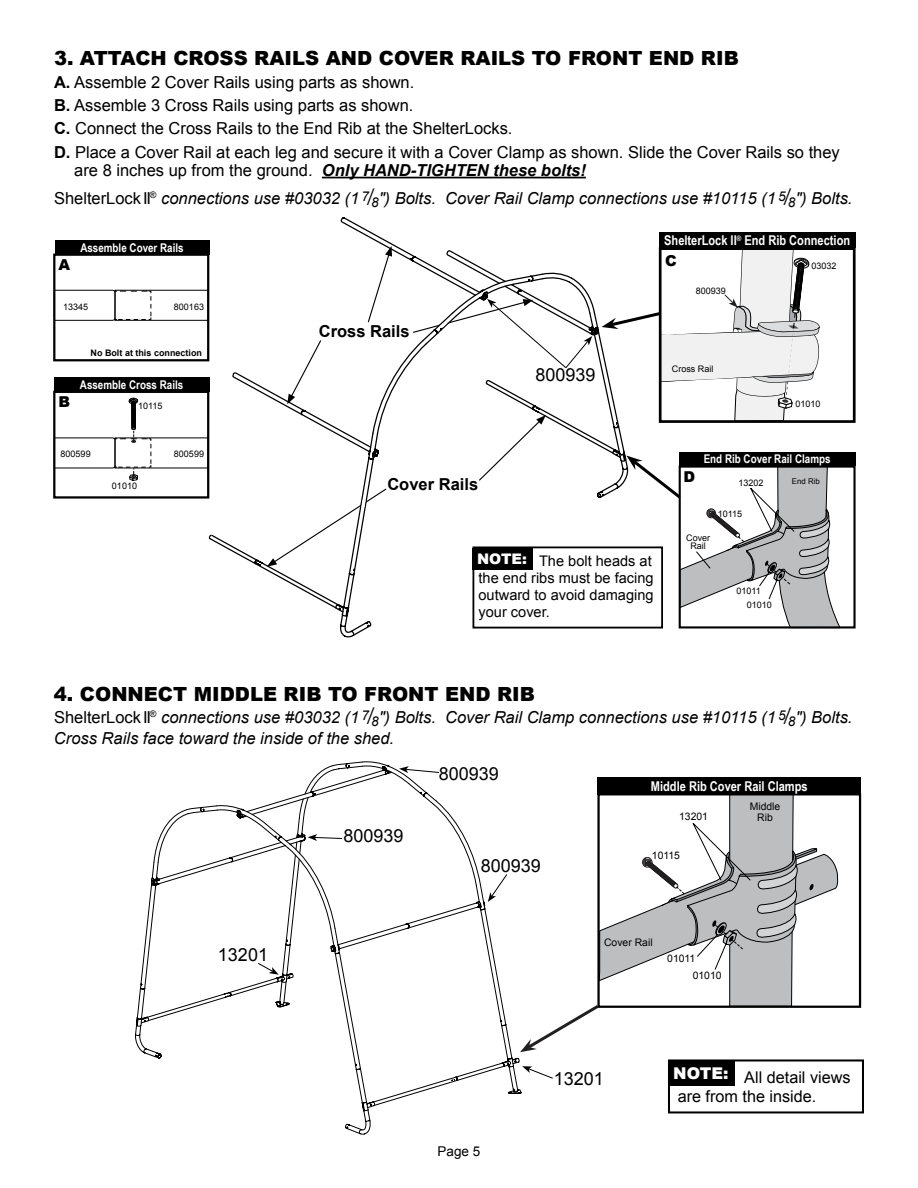
<style>
.page{position:relative;width:918px;height:1188px;background:#fff}
.page>*{position:absolute;margin:0;border:0;box-sizing:border-box;transform-origin:0 0}
.t1{font:900 19.5px "Arial";color:#000}
.t2{font:18px "Arial";color:#000}
.t3{font:italic 16.5px/27.9px "Arial";color:#000}
.t4{font:16.5px/23.4px "Arial";color:#000}
.t5{font:700 16.5px "Arial";color:#000}
.t6{font:16.2px/18.9px "Arial";color:#000}
.t7{font:900 16.2px "Arial";color:#fff}
.t8{font:900 15px "Arial";color:#000}
.t9{font:14.55px/17px "Arial";color:#000}
.t10{font:900 14.55px "Arial";color:#fff}
.t11{font:700 13.5px "Arial Narrow";color:#fff}
.t12{font:13.5px "Arial";color:#000}
.t13{font:700 12px "Arial Narrow";color:#fff}
.t14{font:10.35px/11.1px "Arial";color:#000;text-align:center}
.t15{font:9px/8.4px "Arial";color:#000;text-align:center}
.t16{font:700 9px "Arial";color:#000}
.t17{font:7.95px "Arial";color:#000}
.s1{font-weight:700}
.s2{font-style:normal}
.s3{font-size:23.1px}
.s4{font-weight:900;color:#fff}
</style>
<div class="page">
<hr style="left:322px;top:177px;width:264px;height:1px;background:#000">
<svg style="left:523px;top:1066px;width:30px;height:13px"></svg>
<div style="left:55px;top:241px;width:154px;height:14px;background:#000"></div>
<div style="left:659px;top:232px;width:197px;height:16px;background:#000"></div>
<svg style="left:340px;top:217px;width:287px;height:410px"></svg>
<svg style="left:208px;top:275px;width:413px;height:353px"></svg>
<div style="left:53px;top:254px;width:156px;height:107px;border:2px solid #000"></div>
<div style="left:115px;top:290px;width:94px;height:31px;border:1px solid #000"></div>
<svg style="left:54px;top:289px;width:98px;height:32px"></svg>
<div style="left:54px;top:378px;width:155px;height:14px;background:#000"></div>
<div style="left:53px;top:391px;width:156px;height:108px;border:2px solid #000"></div>
<div style="left:115px;top:438px;width:94px;height:30px;border:1px solid #000"></div>
<svg style="left:54px;top:398px;width:98px;height:83px"></svg>
<div style="left:659px;top:247px;width:197px;height:176px;border:3px solid #000"></div>
<svg style="left:602px;top:249px;width:219px;height:173px"></svg>
<svg style="left:412px;top:299px;width:180px;height:70px"></svg>
<svg style="left:267px;top:487px;width:121px;height:80px"></svg>
<svg style="left:626px;top:456px;width:214px;height:173px"></svg>
<div style="left:679px;top:466px;width:177px;height:163px;border:2px solid #000"></div>
<div style="left:679px;top:452px;width:177px;height:14px;background:#000"></div>
<svg style="left:140px;top:779px;width:232px;height:350px"></svg>
<svg style="left:313px;top:762px;width:204px;height:329px"></svg>
<svg style="left:520px;top:795px;width:319px;height:257px"></svg>
<div style="left:597px;top:777px;width:264px;height:18px;background:#000"></div>
<div style="left:668px;top:1059px;width:196px;height:54px;border:2px solid #000"></div>
<div style="left:668px;top:1061px;width:67px;height:24px;background:#000"></div>
<p class="t1" style="left:54px;top:47px;width:55px">3. ATTA</p>
<p class="t1" style="left:135px;top:47px;width:605px">CH CROSS RAILS AND COVER RAI LS TO FRONT EN D RIB</p>
<p class="t4" style="left:54px;top:70px;width:787px"><span class="s1">A.</span> Assemble 2 Cover Rails using parts as shown.<br><span class="s1">B.</span> Assemble 3 Cross Rails using parts as shown.<br><span class="s1">C.</span> Connect the Cross Rails to the End Rib at the ShelterLocks.<br><span class="s1">D.</span> Place a Cover Rail at each leg and secure it with a Cover Clamp as shown. Slide the Cover Rails so they</p>
<p class="t3" style="left:54px;top:156px;width:800px;text-indent:20px"><span class="s2">are 8 inches up from the ground.</span> <span class="s1">Only HAND-TIGHTEN these bolts!<br></span><span class="s2">ShelterLock II</span><sup>®</sup> connections use #03032 (1 <sup>7</sup><span class="s3">/</span><sub>8</sub>") Bolts. Cover Rail Clamp connections use #10115 (1 <sup>5</sup><span class="s3">/</span><sub>8</sub>") Bolts.</p>
<p class="t8" style="left:58px;top:257px;width:12px">A</p>
<p class="t13" style="left:80px;top:239px;width:105px">Assemble Cover Rails</p>
<p class="t15" style="left:63px;top:302px;width:27px">13345</p>
<p class="t15" style="left:174px;top:302px;width:32px">800163</p>
<p class="t16" style="left:91px;top:347px;width:113px">No Bolt at this connection</p>
<p class="t8" style="left:58px;top:394px;width:13px">B</p>
<p class="t13" style="left:80px;top:376px;width:105px">Assemble Cross Rails</p>
<p class="t15" style="left:138px;top:401px;width:26px">10115</p>
<p class="t15" style="left:61px;top:450px;width:32px">800599</p>
<p class="t15" style="left:174px;top:450px;width:32px">800599</p>
<p class="t15" style="left:112px;top:482px;width:27px">01010</p>
<p class="t5" style="left:319px;top:320px;width:92px">Cross Rails</p>
<p class="t2" style="left:535px;top:363px;width:62px">800939</p>
<p class="t11" style="left:664px;top:230px;width:187px">ShelterLock II<sup>®</sup> End Rib Connection</p>
<p class="t8" style="left:665px;top:252px;width:12px">C</p>
<p class="t15" style="left:696px;top:287px;width:32px">800939</p>
<p class="t15" style="left:672px;top:365px;width:43px">Cross Rail</p>
<p class="t15" style="left:811px;top:262px;width:27px">03032</p>
<p class="t15" style="left:796px;top:400px;width:27px">01010</p>
<p class="t5" style="left:387px;top:473px;width:92px">Cover Rails</p>
<p class="t10" style="left:477px;top:551px;width:13px">NO</p>
<p class="t9" style="left:479px;top:553px;width:177px;text-indent:23px"><span class="s4">TE:</span> The bolt heads at the end ribs must be facing outward to avoid damaging your cover.</p>
<p class="t8" style="left:684px;top:469px;width:13px">D</p>
<p class="t13" style="left:704px;top:450px;width:128px">End Rib Cover Rail Clamps</p>
<p class="t15" style="left:739px;top:479px;width:27px">13202</p>
<p class="t17" style="left:792px;top:476px;width:30px">End Rib</p>
<p class="t15" style="left:718px;top:509px;width:26px">10115</p>
<p class="t15" style="left:686px;top:534px;width:26px">Cover<br>Rail</p>
<p class="t15" style="left:747px;top:583px;width:27px;line-height:14.1px;text-align:left;text-indent:-10px">01011<br>01010</p>
<p class="t1" style="left:54px;top:683px;width:43px">4. CONNEC</p>
<p class="t1" style="left:173px;top:683px;width:52px">T MIDD</p>
<p class="t1" style="left:250px;top:683px;width:47px">LE RIB</p>
<p class="t1" style="left:328px;top:683px;width:182px">TO FRONT END RIB</p>
<p class="t3" style="left:54px;top:707px;width:800px;line-height:21px"><span class="s2">ShelterLock II</span><sup>®</sup> connections use #03032 (1 <sup>7</sup><span class="s3">/</span><sub>8</sub>") Bolts. Cover Rail Clamp connections use #10115 (1 <sup>5</sup><span class="s3">/</span><sub>8</sub>") Bolts.<br>Cross Rails face toward the inside of the shed.</p>
<p class="t2" style="left:218px;top:943px;width:52px">13201</p>
<p class="t2" style="left:343px;top:824px;width:62px">800939</p>
<p class="t2" style="left:439px;top:762px;width:62px">800939</p>
<p class="t2" style="left:481px;top:854px;width:62px">800939</p>
<p class="t11" style="left:651px;top:776px;width:158px">Middle Rib Cover Rail Clamps</p>
<p class="t14" style="left:679px;top:811px;width:30px">13201</p>
<p class="t14" style="left:750px;top:801px;width:32px">Middle<br>Rib</p>
<p class="t14" style="left:652px;top:850px;width:30px">10115</p>
<p class="t14" style="left:604px;top:937px;width:50px">Cover Rail</p>
<p class="t14" style="left:667px;top:953px;width:30px">01011</p>
<p class="t14" style="left:693px;top:970px;width:30px">01010</p>
<p class="t12" style="left:438px;top:1142px;width:44px">Page 5</p>
<p class="t2" style="left:554px;top:1067px;width:52px">13201</p>
<p class="t7" style="left:673px;top:1064px;width:57px">NOTE:</p>
<p class="t6" style="left:678px;top:1068px;width:174px;text-indent:67px">All detail views are from the inside.</p>
</div>
